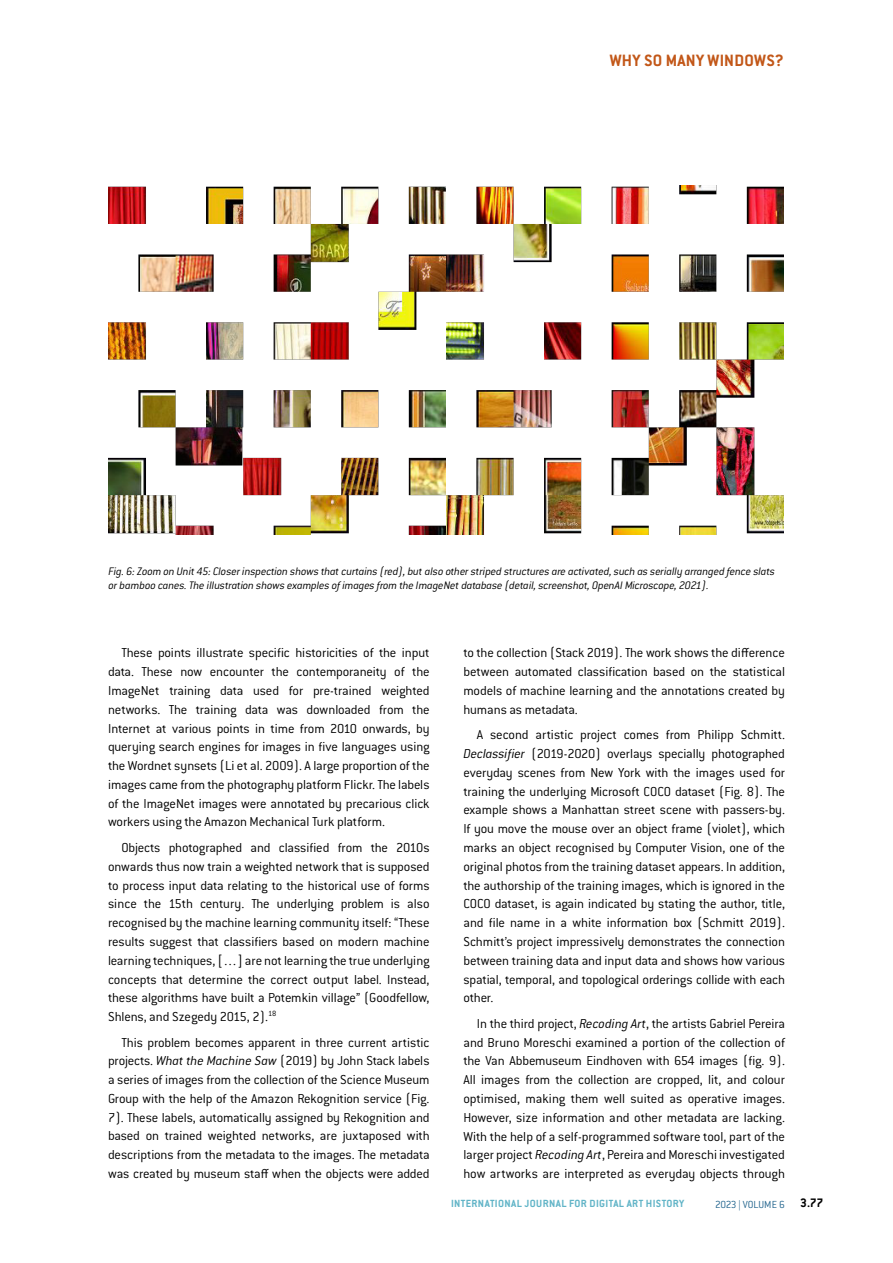
<style>
.page{position:relative;width:893px;height:1263px;background:#fff}
.page>*{position:absolute;margin:0;border:0;box-sizing:border-box;transform-origin:0 0}
.t1{font:700 18px "Conduit ITC";letter-spacing:.015em;color:#c25718}
.t2{font:14.25px/18.8px "Conduit ITC Light";letter-spacing:-.01em;color:#000;text-align:justify}
.t3{font:italic 12px/14.4px "Conduit ITC Light";letter-spacing:-.015em;color:#000}
.t4{font:700 11.4px "Conduit ITC";letter-spacing:.035em;color:#61b4c7}
.t5{font:11.25px "Conduit ITC Light";letter-spacing:-.015em;color:#23658e}
.s1{font-style:italic}
.s2{font-family:"Times New Roman"}
.s3{font-family:"Conduit ITC";font-weight:700;font-size:13.5px;color:#000}
</style>
<div class="page">
<img style="left:109px;top:186px;width:675px;height:348px">
<p class="t1" style="left:610px;top:49px;width:175px">WHY SO MANY WINDOWS?</p>
<p class="t3" style="left:109px;top:564px;width:668px">Fig. 6: Zoom on Unit 45: Closer inspection shows that curtains (red), but also other striped structures are activated, such as serially arranged fence slats or bamboo canes. The illustration shows examples of images from the ImageNet database (detail, screenshot, OpenAI Microscope, 2021).</p>
<p class="t2" style="left:108px;top:643px;width:323px;text-indent:13px">These points illustrate specific historicities of the input data. These now encounter the contemporaneity of the ImageNet training data used for pre-trained weighted networks. The training data was downloaded from the Internet at various points in time from 2010 onwards, by querying search engines for images in five languages using the Wordnet synsets (Li et al. 2009). A large proportion of the images came from the photography platform Flickr. The labels of the ImageNet images were annotated by precarious click workers using the Amazon Mechanical Turk platform.</p>
<p class="t2" style="left:108px;top:838px;width:323px;text-indent:13px">Objects photographed and classified from the 2010s onwards thus now train a weighted network that is supposed to process input data relating to the historical use of forms since the 15th century. The underlying problem is also recognised by the machine learning community itself: “These results suggest that classifiers based on modern machine learning techniques, […] are not learning the true underlying concepts that determine the correct output label. Instead, these algorithms have built a Potemkin village” (Goodfellow, Shlens, and Szegedy 2015, 2).<sup>18</sup></p>
<p class="t2" style="left:108px;top:1032px;width:323px;text-indent:13px">This problem becomes apparent in three current artistic projects. <span class="s1">What the Machine Saw</span> (2019) by John Stack labels a series of images from the collection of the Science Museum Group with the help of the Amazon Rekognition service (Fig.<br>7). These labels, automatically assigned by Rekognition and based on trained weighted networks, are juxtaposed with descriptions from the metadata to the images. The metadata was created by museum staff when the objects were added</p>
<p class="t2" style="left:463px;top:643px;width:323px">to the collection (Stack 2019). The work shows the difference between automated classification based on the statistical models of machine learning and the annotations created by humans as metadata.</p>
<p class="t2" style="left:463px;top:725px;width:323px;text-indent:13px">A second artistic project comes from Philipp Schmitt.<br><span class="s1">Declassifier</span> (2019-2020) overlays specially photographed everyday scenes from New York with the images used for training the underlying Microsoft COCO dataset (Fig. 8). The example shows a Manhattan street scene with passers-by.<br>If you move the mouse over an object frame (violet), which marks an object recognised by Computer Vision, one of the original photos from the training dataset appears. In addition, the authorship of the training images, which is ignored in the COCO dataset, is again indicated by stating the author, title, and file name in a white information box (Schmitt 2019).<br>Schmitt’s project impressively demonstrates the connection between training data and input data and shows how various spatial, temporal, and topological orderings collide with each other.</p>
<p class="t2" style="left:463px;top:1013px;width:323px;text-indent:13px">In the third project, <span class="s1">Recoding Art</span>, the artists Gabriel Pereira and Bruno Moreschi examined a portion of the collection of the Van Abbemuseum Eindhoven with 654 images (fig. 9).<br>All images from the collection are cropped, lit, and colour optimised, making them well suited as operative images.<br>However, size information and other metadata are lacking.<br>With the help of a self-programmed software tool, part of the larger project <span class="s1">Recoding Art</span>, Pereira and Moreschi investigated how artworks are interpreted as everyday objects through</p>
<p class="t4" style="left:451px;top:1197px;width:235px">INTERNATIONAL JOURNAL FOR DIGITAL ART HISTORY</p>
<p class="t5" style="left:715px;top:1198px;width:110px">2023 <span class="s2">|</span> VOLUME 6 <span class="s3">3.77</span></p>
</div>
